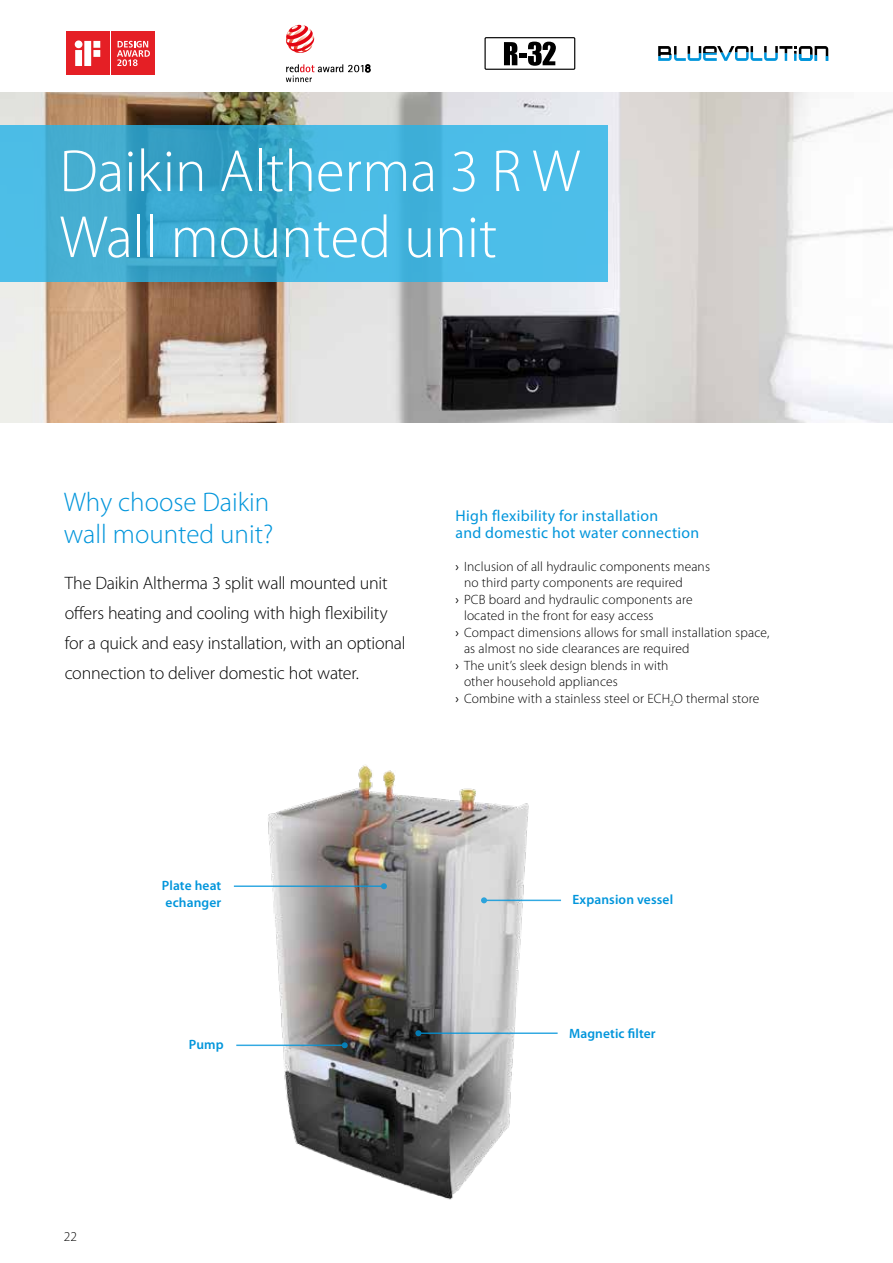
<style>
.page{position:relative;width:893px;height:1263px;background:#fff}
.page>*{position:absolute;margin:0;border:0;box-sizing:border-box;transform-origin:0 0}
.t1{font:300 60px/66px "Myriad Pro";color:#fff}
.t2{font:300 27px/31.5px "Myriad Pro";color:#0095db}
.t3{font:300 18px/30px "Myriad Pro";letter-spacing:-.01em;color:#000}
.t4{font:15.75px/16.5px "Myriad Pro";letter-spacing:.02em;color:#0095db}
.t5{font:300 13.5px "Myriad Pro";letter-spacing:.01em;color:#000}
.t6{font:600 13.5px/16.5px "Myriad Pro";letter-spacing:.01em;color:#0095db}
.s1{font-weight:400}
</style>
<div class="page">
<img style="left:248px;top:764px;width:309px;height:436px">
<hr style="left:236px;top:1044px;width:109px;height:2px;background:#0095db">
<svg style="left:342px;top:1042px;width:6px;height:6px"></svg>
<hr style="left:418px;top:1032px;width:140px;height:2px;background:#0095db">
<svg style="left:415px;top:1030px;width:6px;height:6px"></svg>
<hr style="left:484px;top:899px;width:77px;height:2px;background:#0095db">
<svg style="left:481px;top:897px;width:6px;height:6px"></svg>
<img style="left:0;top:92px;width:893px;height:331px">
<svg style="left:0;top:126px;width:608px;height:156px;background:#43b2da"></svg>
<svg style="left:658px;top:46px;width:170px;height:15px"></svg>
<svg style="left:286px;top:25px;width:28px;height:28px"></svg>
<svg style="left:286px;top:64px;width:84px;height:18px"></svg>
<div style="left:64px;top:30px;width:93px;height:47px;background:linear-gradient(to bottom,#fff,#fff)"></div>
<div style="left:66px;top:32px;width:43px;height:43px;background:#e51f25"></div>
<svg style="left:75px;top:40px;width:25px;height:26px"></svg>
<div style="left:112px;top:32px;width:43px;height:43px;background:#e51f25"></div>
<svg style="left:117px;top:41px;width:33px;height:25px"></svg>
<div style="left:484px;top:37px;width:91px;height:33px;border:1px solid #000"></div>
<svg style="left:504px;top:42px;width:13px;height:23px"></svg>
<svg style="left:528px;top:42px;width:28px;height:24px"></svg>
<div style="left:519px;top:53px;width:8px;height:5px;background:#000"></div>
<hr style="left:234px;top:885px;width:150px;height:2px;background:#0095db">
<svg style="left:381px;top:883px;width:6px;height:6px"></svg>
<h1 class="t1" style="left:60px;top:139px;width:522px">Daikin Altherma 3 R W<br>Wall mounted unit</h1>
<h2 class="t2" style="left:64px;top:487px;width:211px">Why choose Daikin wall mounted unit?</h2>
<h3 class="t3" style="left:65px;top:568px;width:342px">The Daikin Altherma 3 split wall mounted unit offers heating and cooling with high flexibility for a quick and easy installation, with an optional connection to deliver domestic hot water.</h3>
<p class="t4" style="left:455px;top:507px;width:245px">High flexibility for installation<br>and domestic hot water connection</p>
<p class="t5" style="left:455px;top:559px;width:256px"><span class="s1">›</span> Inclusion of all hydraulic components means</p>
<p class="t5" style="left:464px;top:575px;width:220px">no third party components are required</p>
<p class="t5" style="left:455px;top:592px;width:239px"><span class="s1">›</span> PCB board and hydraulic components are</p>
<p class="t5" style="left:464px;top:608px;width:191px">located in the front for easy access</p>
<p class="t5" style="left:455px;top:625px;width:315px"><span class="s1">›</span> Compact dimensions allows for small installation space,</p>
<p class="t5" style="left:464px;top:641px;width:227px">as almost no side clearances are required</p>
<p class="t5" style="left:455px;top:658px;width:215px"><span class="s1">›</span> The unit’s sleek design blends in with</p>
<p class="t5" style="left:464px;top:674px;width:155px">other household appliances</p>
<p class="t5" style="left:455px;top:691px;width:305px"><span class="s1">›</span> Combine with a stainless steel or ECH<sub>2</sub>O thermal store</p>
<p class="t6" style="left:162px;top:877px;width:61px">Plate heat echanger</p>
<p class="t6" style="left:189px;top:1036px;width:36px">Pump</p>
<p class="t6" style="left:572px;top:891px;width:102px">Expansion vessel</p>
<p class="t6" style="left:569px;top:1025px;width:88px">Magnetic filter</p>
<p class="t5" style="left:64px;top:1229px;width:15px">22</p>
</div>
